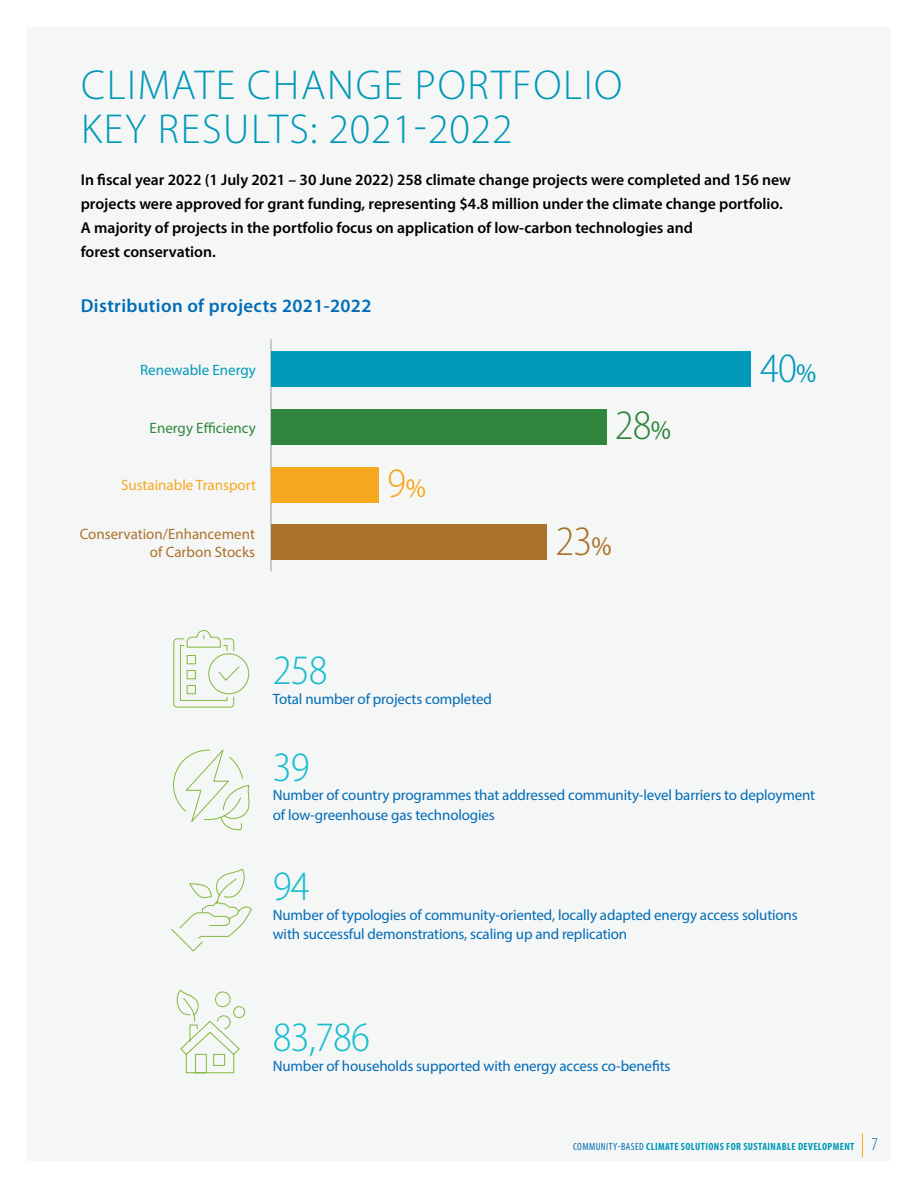
<style>
.page{position:relative;width:918px;height:1188px;background:#fff}
.page>*{position:absolute;margin:0;border:0;box-sizing:border-box;transform-origin:0 0}
.t1{font:300 42px/43.5px "Myriad Pro";letter-spacing:.04em;color:#0099b8}
.t2{font:300 semi-condensed 42px "Myriad Pro";letter-spacing:-.02em;color:#16becf}
.t3{font:300 semi-condensed 42px "Myriad Pro";color:#0099b8}
.t4{font:300 semi-condensed 42px "Myriad Pro";color:#31863e}
.t5{font:300 semi-condensed 42px "Myriad Pro";color:#aa722a}
.t6{font:300 semi-condensed 42px "Myriad Pro";color:#f5a81d}
.t7{font:600 18.75px "Myriad Pro";letter-spacing:.02em;color:#006bb7}
.t8{font:600 15.75px/24px "Myriad Pro";color:#000}
.t9{font:15px/19.5px "Myriad Pro";letter-spacing:-.01em;color:#006bb7}
.t10{font:15px/18px "Myriad Pro";color:#aa722a;text-align:right}
.t11{font:15px "Myriad Pro";color:#f5a81d}
.t12{font:15px "Myriad Pro";color:#31863e}
.t13{font:15px "Myriad Pro";color:#0099b8}
.t14{font:700 condensed 10.5px "Myriad Pro";letter-spacing:.04em;color:#0099b8}
.s1{font-weight:400;font-size:27px}
.s2{font-weight:400;color:#006bb7}
.s3{font-weight:300;font-size:18px;color:#006bb7}
</style>
<div class="page">
<div style="left:27px;top:27px;width:864px;height:1134px;background:#f5f6f6"></div>
<hr style="left:271px;top:339px;width:1px;height:232px;background:#97a1a4">
<div style="left:271px;top:351px;width:480px;height:36px;background:#0099b8"></div>
<div style="left:271px;top:467px;width:108px;height:36px;background:#f5a81d"></div>
<div style="left:271px;top:410px;width:336px;height:35px;background:#31863e"></div>
<div style="left:271px;top:524px;width:276px;height:36px;background:#aa722a"></div>
<svg style="left:173px;top:630px;width:77px;height:78px"></svg>
<svg style="left:173px;top:749px;width:77px;height:81px"></svg>
<svg style="left:171px;top:868px;width:81px;height:84px"></svg>
<svg style="left:176px;top:989px;width:70px;height:85px"></svg>
<svg style="left:862px;top:1133px;width:1px;height:24px"></svg>
<h1 class="t1" style="left:81px;top:63px;width:543px">CLIMATE CHANGE PORTFOLIO<br>KEY RESULTS: 2021-2022</h1>
<p class="t8" style="left:81px;top:168px;width:712px">In fiscal year 2022 (1 July 2021 – 30 June 2022) 258 climate change projects were completed and 156 new projects were approved for grant funding, representing $4.8 million under the climate change portfolio.<br>A majority of projects in the portfolio focus on application of low-carbon technologies and<br>forest conservation.</p>
<p class="t7" style="left:81px;top:294px;width:292px">Distribution of projects 2021-2022</p>
<p class="t13" style="left:140px;top:360px;width:117px">Renewable Energy</p>
<h1 class="t3" style="left:760px;top:345px;width:58px">40<span class="s1">%</span></h1>
<p class="t12" style="left:150px;top:419px;width:108px">Energy Efficiency</p>
<p class="t11" style="left:121px;top:476px;width:136px">Sustainable Transport</p>
<p class="t10" style="left:80px;top:525px;width:177px">Conservation/Enhancement of Carbon Stocks</p>
<h1 class="t6" style="left:387px;top:461px;width:41px">9<span class="s1">%</span></h1>
<h1 class="t4" style="left:615px;top:403px;width:58px">28<span class="s1">%</span></h1>
<h1 class="t5" style="left:555px;top:518px;width:58px">23<span class="s1">%</span></h1>
<h1 class="t2" style="left:273px;top:648px;width:56px">258</h1>
<p class="t9" style="left:273px;top:689px;width:221px">Total number of projects completed</p>
<h1 class="t2" style="left:273px;top:744px;width:38px">39</h1>
<p class="t9" style="left:273px;top:785px;width:544px">Number of country programmes that addressed community-level barriers to deployment of low-greenhouse gas technologies</p>
<h1 class="t2" style="left:273px;top:864px;width:38px">94</h1>
<p class="t9" style="left:273px;top:905px;width:526px">Number of typologies of community-oriented, locally adapted energy access solutions with successful demonstrations, scaling up and replication</p>
<h1 class="t2" style="left:273px;top:1014px;width:99px">83,786</h1>
<p class="t9" style="left:273px;top:1056px;width:399px">Number of households supported with energy access co-benefits</p>
<p class="t14" style="left:573px;top:1139px;width:306px"><span class="s2">COMMUNITY-BASED</span> CLIMATE SOLUTIONS FOR SUSTAINABLE DEVELOPMENT <span class="s3">7</span></p>
</div>
